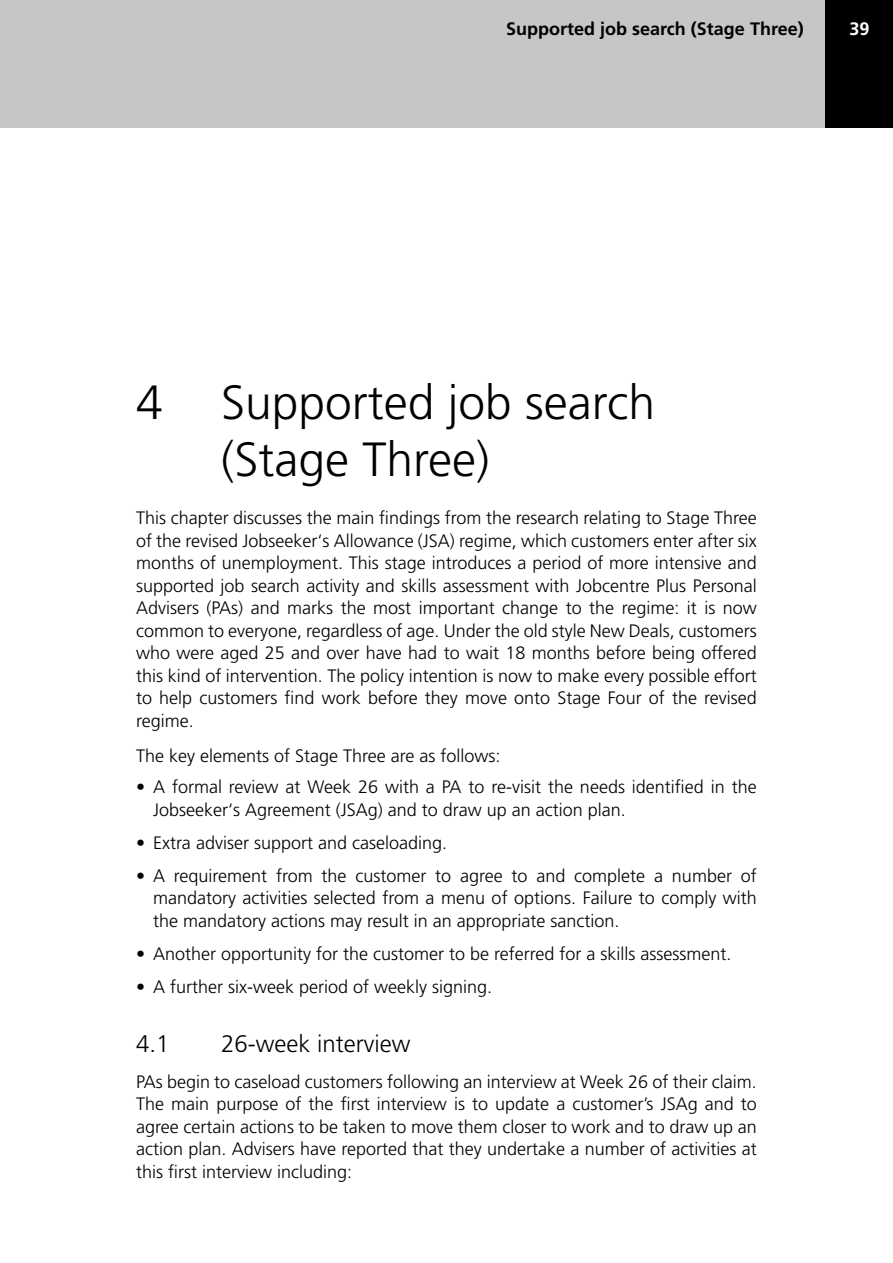
<style>
.page{position:relative;width:893px;height:1263px;background:#fff}
.page>*{position:absolute;margin:0;border:0;box-sizing:border-box;transform-origin:0 0}
.t1{font:300 48px/57.6px "Frutiger LT";color:#000}
.t2{font:300 24px "Frutiger LT";color:#000}
.t3{font:300 18px/22.5px "Frutiger LT";color:#000;text-align:justify}
.t4{font:700 18px "Frutiger LT";color:#000}
.t5{font:700 18px "Frutiger LT";color:#fff}
</style>
<div class="page">
<div style="left:825px;top:0;width:68px;height:128px;background:#000"></div>
<div style="left:0;top:0;width:825px;height:128px;background:#c5c6c8"></div>
<p class="t4" style="left:506px;top:18px;width:299px">Supported job search (Stage Three)</p>
<p class="t5" style="left:849px;top:18px;width:22px">39</p>
<h1 class="t1" style="left:221px;top:374px;width:435px;text-indent:-85px">4 Supported job search (Stage Three)</h1>
<p class="t3" style="left:136px;top:507px;width:622px">This chapter discusses the main findings from the research relating to Stage Three of the revised Jobseeker‘s Allowance (JSA) regime, which customers enter after six months of unemployment. This stage introduces a period of more intensive and supported job search activity and skills assessment with Jobcentre Plus Personal Advisers (PAs) and marks the most important change to the regime: it is now common to everyone, regardless of age. Under the old style New Deals, customers who were aged 25 and over have had to wait 18 months before being offered this kind of intervention. The policy intention is now to make every possible effort to help customers find work before they move onto Stage Four of the revised regime.</p>
<p class="t3" style="left:136px;top:745px;width:366px">The key elements of Stage Three are as follows:</p>
<p class="t3" style="left:153px;top:776px;width:605px;text-indent:-17px">• A formal review at Week 26 with a PA to re-visit the needs identified in the<br>Jobseeker‘s Agreement (JSAg) and to draw up an action plan.</p>
<p class="t3" style="left:136px;top:831px;width:313px">• Extra adviser support and caseloading.</p>
<p class="t3" style="left:153px;top:865px;width:605px;text-indent:-17px">• A requirement from the customer to agree to and complete a number of mandatory activities selected from a menu of options. Failure to comply with the mandatory actions may result in an appropriate sanction.</p>
<p class="t3" style="left:136px;top:943px;width:597px">• Another opportunity for the customer to be referred for a skills assessment.</p>
<p class="t3" style="left:136px;top:976px;width:358px">• A further six-week period of weekly signing.</p>
<h2 class="t2" style="left:136px;top:1030px;width:35px">4.1</h2>
<h2 class="t2" style="left:221px;top:1030px;width:191px">26-week interview</h2>
<p class="t3" style="left:136px;top:1070px;width:622px">PAs begin to caseload customers following an interview at Week 26 of their claim.<br>The main purpose of the first interview is to update a customer’s JSAg and to agree certain actions to be taken to move them closer to work and to draw up an action plan. Advisers have reported that they undertake a number of activities at this first interview including:</p>
</div>
